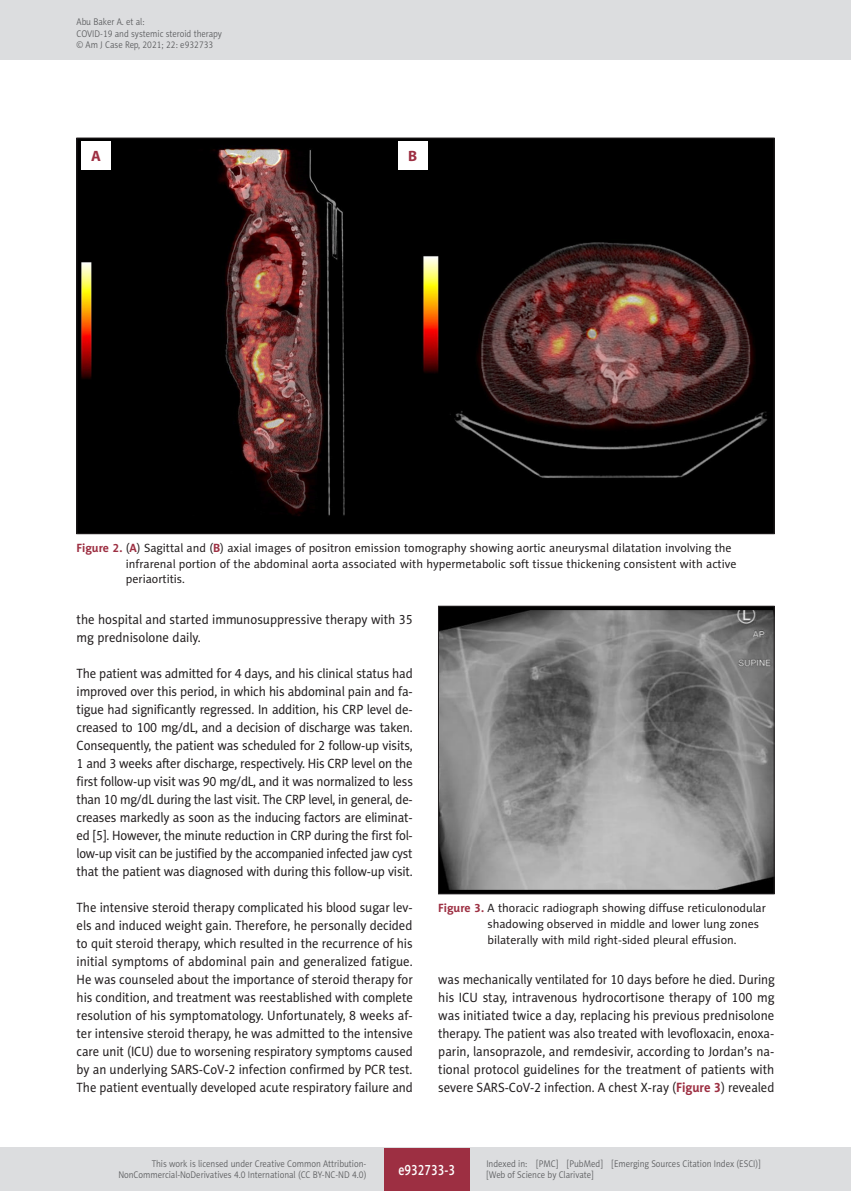
<style>
.page{position:relative;width:851px;height:1191px;background:#fff}
.page>*{position:absolute;margin:0;border:0;box-sizing:border-box;transform-origin:0 0}
.AJCR_e-PAGINA{font:15px "Naomi Sans EFN Medium";color:#fff;scale:.8 1}
.t1{font:700 15px "Myriad Pro";color:#9d2f42}
.AJCR_Body{font:13.5px/18px "Naomi Sans EFN";letter-spacing:-.005em;color:#231f20;text-align:justify;scale:.94 1}
.AJCR_Body-2{font:13.5px/18px "Naomi Sans EFN";letter-spacing:-.005em;color:#231f20;scale:.95 1}
.AJCR_Rycina_tytul{font:12px/15.8px "Naomi Sans EFN";color:#231f20}
.AJCR_pagina_zywa{font:9.75px/11.2px "Naomi Sans EFN Light";color:#57585a;scale:.9 1}
.AJCR_pagina_sygnatur{font:9.75px "Naomi Sans EFN Light";color:#57585a;scale:.9 1}
.s1{font-weight:700;color:#9d2f42}
</style>
<div class="page">
<img style="left:79px;top:140px;width:693px;height:392px">
<div style="left:81px;top:142px;width:30px;height:28px;background:#fff"></div>
<div style="left:398px;top:142px;width:29px;height:28px;background:#fff"></div>
<img style="left:440px;top:608px;width:332px;height:284px">
<div style="left:438px;top:606px;width:336px;height:288px;border:1px solid #231f20"></div>
<div style="left:0;top:0;width:850px;height:60px;background:#dcdddf"></div>
<div style="left:0;top:1148px;width:850px;height:43px;background:#dcdddf"></div>
<div style="left:384px;top:1147px;width:85px;height:43px;background:#9d2f42"></div>
<p class="AJCR_pagina_zywa" style="left:77px;top:16px;width:163px">Abu Baker A. et al:<br>COVID-19 and systemic steroid therapy</p>
<p class="AJCR_pagina_sygnatur" style="left:77px;top:39px;width:153px">© Am J Case Rep, 2021; 22: e932733</p>
<p class="t1" style="left:91px;top:147px;width:11px">A</p>
<p class="t1" style="left:408px;top:147px;width:11px">B</p>
<p class="AJCR_Rycina_tytul" style="left:126px;top:540px;width:612px;text-indent:-49px"><span class="s1">Figure 2.</span> (<span class="s1">A</span>) Sagittal and (<span class="s1">B</span>) axial images of positron emission tomography showing aortic aneurysmal dilatation involving the infrarenal portion of the abdominal aorta associated with hypermetabolic soft tissue thickening consistent with active periaortitis.</p>
<p class="AJCR_Body-2" style="left:77px;top:610px;width:355px">the hospital and started immunosuppressive therapy with 35 mg prednisolone daily.</p>
<p class="AJCR_Body-2" style="left:77px;top:664px;width:355px;text-align:justify">The patient was admitted for 4 days, and his clinical status had improved over this period, in which his abdominal pain and fa&shy;tigue had significantly regressed. In addition, his CRP level de&shy;creased to 100 mg/dL, and a decision of discharge was taken.<br>Consequently, the patient was scheduled for 2 follow-up visits, 1 and 3 weeks after discharge, respectively. His CRP level on the first follow-up visit was 90 mg/dL, and it was normalized to less than 10 mg/dL during the last visit. The CRP level, in general, de&shy;creases markedly as soon as the inducing factors are eliminat&shy;ed [5]. However, the minute reduction in CRP during the first fol&shy;low-up visit can be justified by the accompanied infected jaw cyst that the patient was diagnosed with during this follow-up visit.</p>
<p class="AJCR_Body" style="left:77px;top:898px;width:359px">The intensive steroid therapy complicated his blood sugar lev&shy;els and induced weight gain. Therefore, he personally decided to quit steroid therapy, which resulted in the recurrence of his initial symptoms of abdominal pain and generalized fatigue.<br>He was counseled about the importance of steroid therapy for his condition, and treatment was reestablished with complete resolution of his symptomatology. Unfortunately, 8 weeks af&shy;ter intensive steroid therapy, he was admitted to the intensive care unit (ICU) due to worsening respiratory symptoms caused by an underlying SARS-CoV-2 infection confirmed by PCR test.<br>The patient eventually developed acute respiratory failure and</p>
<p class="AJCR_Rycina_tytul" style="left:487px;top:900px;width:280px;text-indent:-49px"><span class="s1">Figure 3.</span> A thoracic radiograph showing diffuse reticulonodular shadowing observed in middle and lower lung zones bilaterally with mild right-sided pleural effusion.</p>
<p class="AJCR_Body" style="left:438px;top:970px;width:359px">was mechanically ventilated for 10 days before he died. During his ICU stay, intravenous hydrocortisone therapy of 100 mg was initiated twice a day, replacing his previous prednisolone therapy. The patient was also treated with levofloxacin, enoxa&shy;parin, lansoprazole, and remdesivir, according to Jordan’s na&shy;tional protocol guidelines for the treatment of patients with severe SARS-CoV-2 infection. A chest X-ray (<span class="s1">Figure 3</span>) revealed</p>
<p class="AJCR_pagina_zywa" style="left:118px;top:1158px;width:277px;text-align:right">This work is licensed under Creative Common Attribution-<br>NonCommercial-NoDerivatives 4.0 International (CC BY-NC-ND 4.0)</p>
<p class="AJCR_e-PAGINA" style="left:398px;top:1160px;width:72px">e932733-3</p>
<p class="AJCR_pagina_zywa" style="left:486px;top:1158px;width:306px">Indexed in: [PMC] [PubMed] [Emerging Sources Citation Index (ESCI)] [Web of Science by Clarivate]</p>
</div>
